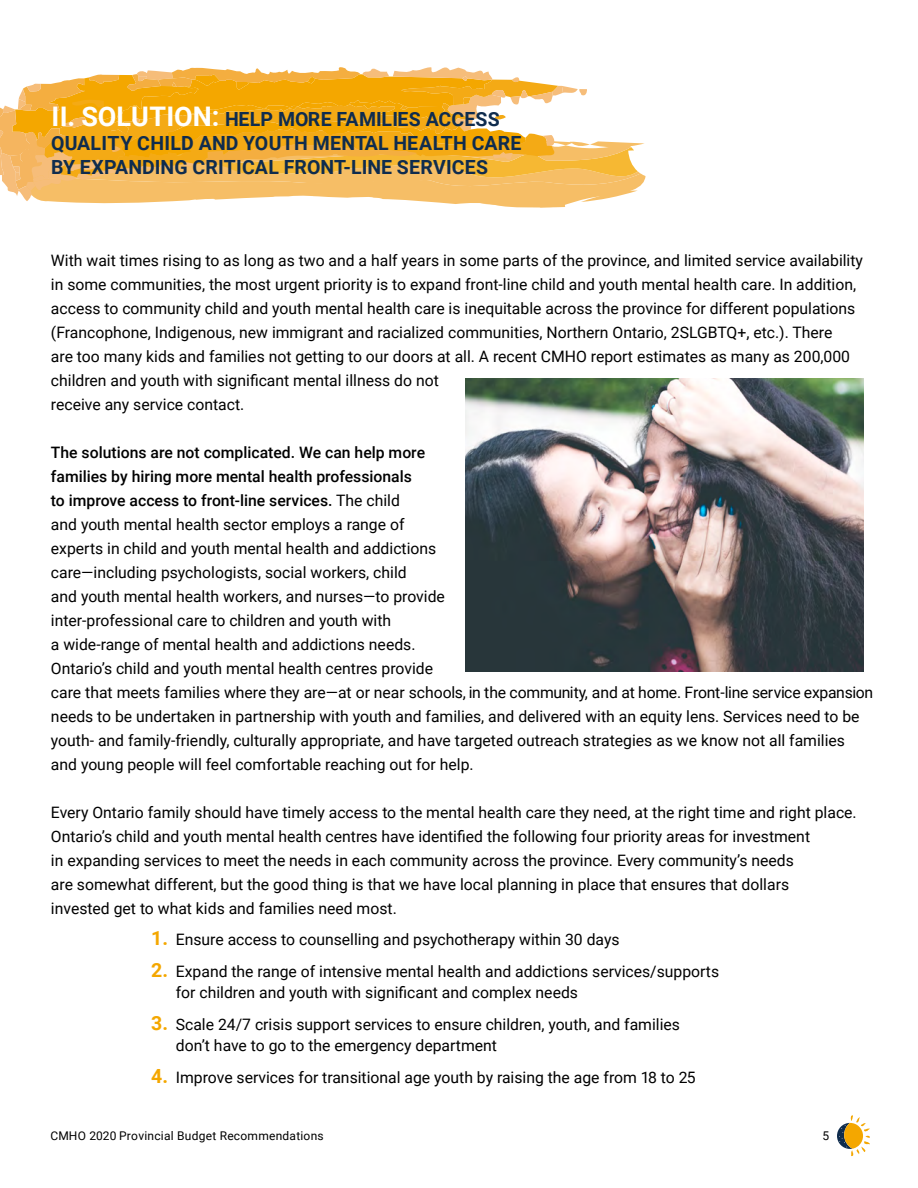
<style>
.page{position:relative;width:918px;height:1188px;background:#fff}
.page>*{position:absolute;margin:0;border:0;box-sizing:border-box;transform-origin:0 0}
.BEBAS_BLUE{font:700 19.5px/24px "Roboto";letter-spacing:.015em;color:#0f2c4e}
.t1{font:15.75px/24px "Roboto";color:#000}
.page_number_title{font:12px "Roboto";letter-spacing:.02em;color:#000}
.s1{font-size:27px;color:#fff}
.s2{font-weight:500}
.s3{font-weight:700;font-size:19.5px;color:#f4a700}
</style>
<div class="page">
<svg style="left:837px;top:1115px;width:33px;height:41px"></svg>
<svg style="left:0;top:67px;width:646px;height:141px"></svg>
<img style="left:466px;top:378px;width:398px;height:294px">
<p class="BEBAS_BLUE" style="left:51px;top:107px;width:472px"><span class="s1">II. SOLUTION:</span> HELP MORE FAMILIES ACCESS<br>QUALITY CHILD AND YOUTH MENTAL HEALTH CARE<br>BY EXPANDING CRITICAL FRONT-LINE SERVICES</p>
<p class="t1" style="left:51px;top:247px;width:814px">With wait times rising to as long as two and a half years in some parts of the province, and limited service availability in some communities, the most urgent priority is to expand front-line child and youth mental health care. In addition, access to community child and youth mental health care is inequitable across the province for different populations (Francophone, Indigenous, new immigrant and racialized communities, Northern Ontario, 2SLGBTQ+, etc.). There<br>are too many kids and families not getting to our doors at all. A recent CMHO report estimates as many as 200,000 children and youth with significant mental illness do not<br>receive any service contact.</p>
<p class="t1" style="left:51px;top:439px;width:824px"><span class="s2">The solutions are not complicated. We can help more<br>families by hiring more mental health professionals<br>to improve access to front-line services.</span> The child<br>and youth mental health sector employs a range of<br>experts in child and youth mental health and addictions<br>care—including psychologists, social workers, child<br>and youth mental health workers, and nurses—to provide<br>inter-professional care to children and youth with<br>a wide-range of mental health and addictions needs.<br>Ontario’s child and youth mental health centres provide<br>care that meets families where they are—at or near schools, in the community, and at home. Front-line service expansion needs to be undertaken in partnership with youth and families, and delivered with an equity lens. Services need to be youth- and family-friendly, culturally appropriate, and have targeted outreach strategies as we know not all families and young people will feel comfortable reaching out for help.</p>
<p class="t1" style="left:51px;top:799px;width:807px">Every Ontario family should have timely access to the mental health care they need, at the right time and right place.<br>Ontario’s child and youth mental health centres have identified the following four priority areas for investment<br>in expanding services to meet the needs in each community across the province. Every community’s needs<br>are somewhat different, but the good thing is that we have local planning in place that ensures that dollars<br>invested get to what kids and families need most.</p>
<p class="t1" style="left:151px;top:927px;width:470px"><span class="s3">1.</span> Ensure access to counselling and psychotherapy within 30 days</p>
<p class="t1" style="left:176px;top:960px;width:545px;line-height:21px;text-indent:-25px"><span class="s3">2.</span> Expand the range of intensive mental health and addictions services/supports for children and youth with significant and complex needs</p>
<p class="t1" style="left:176px;top:1013px;width:506px;line-height:21px;text-indent:-25px"><span class="s3">3.</span> Scale 24/7 crisis support services to ensure children, youth, and families don’t have to go to the emergency department</p>
<p class="t1" style="left:151px;top:1064px;width:546px"><span class="s3">4.</span> Improve services for transitional age youth by raising the age from 18 to 25</p>
<p class="page_number_title" style="left:50px;top:1128px;width:275px">CMHO 2020 Provincial Budget Recommendations</p>
<p class="page_number_title" style="left:822px;top:1128px;width:8px">5</p>
</div>
